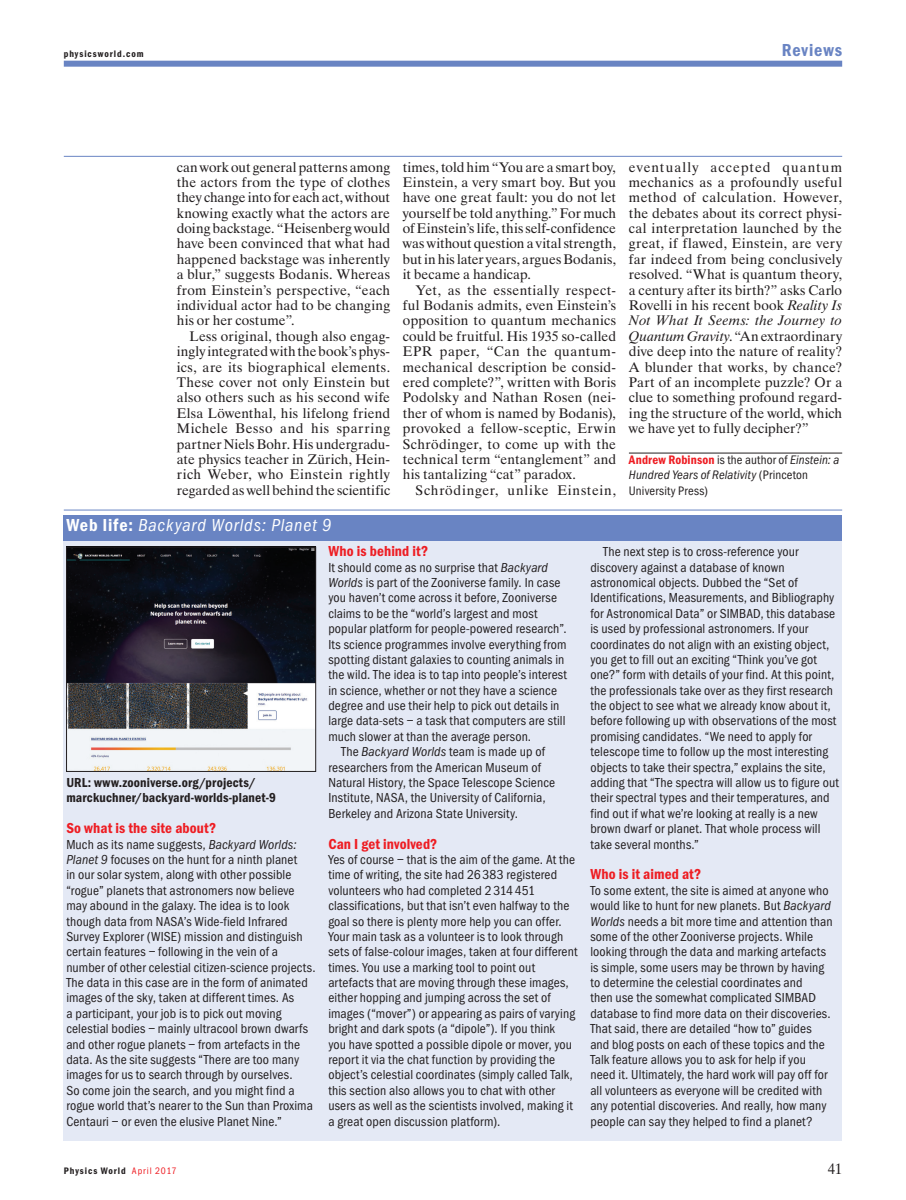
<style>
.page{position:relative;width:906px;height:1200px;background:#fff}
.page>*{position:absolute;margin:0;border:0;box-sizing:border-box;transform-origin:0 0}
.BoxHead{font:italic 18px "Franklin Got Cd Io P";letter-spacing:.045em;color:#fff}
.RunningHeadOutside{font:600 18px "Franklin Got Cd Io P";letter-spacing:.05em;color:#6984c3}
.BoxCrossHeadRed{font:600 15px "Franklin Got Cd Io P";letter-spacing:.005em;color:#ee1d23}
.Folio{font:15px "Dutch 801 BT";color:#231f20}
.t1{font:13.8px/15.3px "Dutch 801 BT";letter-spacing:.01em;color:#231f20;text-align:justify}
.t2{font:13.8px "Dutch 801 BT";letter-spacing:.055em;color:#231f20}
.BoxBodyLeft{font:13.5px/15.3px "Franklin Got Cd Io P";letter-spacing:.01em;color:#231f20}
.BoxNormal{font:13.5px/15.5px "Franklin Got Cd Io P";letter-spacing:.01em;color:#231f20}
.BoxBodyLeft-2{font:600 13.5px/15.3px "Franklin Got Cd Io P";letter-spacing:.01em;color:#231f20}
.Biog{font:12.75px/15.3px "Franklin Got Cd Io P";letter-spacing:.02em;color:#231f20}
.Footer{font:600 9.75px "Franklin Got Cd Io P";letter-spacing:.1em;color:#231f20}
.RunningHeadInside{font:600 9.75px "Franklin Got Cd Io P";letter-spacing:.1em;color:#231f20}
.s1{font-weight:600;font-style:normal}
.s2{font-style:italic}
.s3{font-weight:600;color:#ee1d23}
.s4{font-weight:400;color:#ee1d23}
</style>
<div class="page">
<div style="left:64px;top:61px;width:778px;height:6px;background:#6984c3"></div>
<hr style="left:64px;top:156px;width:778px;height:1px;background:#6984c3">
<hr style="left:629px;top:452px;width:213px;height:1px;background:#231f20">
<div style="left:64px;top:525px;width:778px;height:615px;background:#e4e9f5"></div>
<img style="left:68px;top:549px;width:246px;height:220px">
<div style="left:66px;top:547px;width:250px;height:224px;border:1px solid #231f20"></div>
<div style="left:64px;top:515px;width:778px;height:25px;background:#6984c3"></div>
<hr style="left:64px;top:509px;width:778px;height:1px;background:#6984c3">
<p class="RunningHeadInside" style="left:64px;top:48px;width:81px">physicsworld.com</p>
<p class="RunningHeadOutside" style="left:782px;top:40px;width:62px">Reviews</p>
<p class="t1" style="left:177px;top:159px;width:215px">can work out general patterns among the actors from the type of clothes they change into for each act, without knowing exactly what the actors are doing backstage. “Heisenberg would have been convinced that what had happened backstage was inherently a blur,” suggests Bodanis. Whereas from Einstein’s perspective, “each individual actor had to be changing his or her costume”.</p>
<p class="t1" style="left:177px;top:328px;width:215px;text-indent:13px">Less original, though also engag&shy;ingly integrated with the book’s phys&shy;ics, are its biographical elements.<br>These cover not only Einstein but also others such as his second wife Elsa Löwenthal, his lifelong friend Michele Besso and his sparring partner Niels Bohr. His undergradu&shy;ate physics teacher in Zürich, Hein&shy;rich Weber, who Einstein rightly regarded as well behind the scientific</p>
<p class="BoxHead" style="left:66px;top:515px;width:267px"><span class="s1">Web life:</span> Backyard Worlds: Planet 9</p>
<p class="t1" style="left:403px;top:159px;width:215px">times, told him “You are a smart boy, Einstein, a very smart boy. But you have one great fault: you do not let yourself be told anything.” For much of Einstein’s life, this self-confidence was without question a vital strength, but in his later years, argues Bodanis, it became a handicap.</p>
<p class="t1" style="left:403px;top:282px;width:215px;text-indent:13px">Yet, as the essentially respect&shy;ful Bodanis admits, even Einstein’s opposition to quantum mechanics could be fruitful. His 1935 so-called EPR paper, “Can the quantum&shy;mechanical description be consid&shy;ered complete?”, written with Boris Podolsky and Nathan Rosen (nei&shy;ther of whom is named by Bodanis), provoked a fellow-sceptic, Erwin Schrödinger, to come up with the technical term “entanglement” and his tantalizing “cat” paradox.</p>
<p class="t2" style="left:415px;top:481px;width:202px">Schrödinger, unlike Einstein,</p>
<p class="t1" style="left:629px;top:159px;width:215px">eventually accepted quantum mechanics as a profoundly useful method of calculation. However, the debates about its correct physi&shy;cal interpretation launched by the great, if flawed, Einstein, are very far indeed from being conclusively resolved. “What is quantum theory, a century after its birth?” asks Carlo Rovelli in his recent book <span class="s2">Reality Is Not What It Seems: the Journey to Quantum Gravity</span>. “An extraordinary dive deep into the nature of reality?<br>A blunder that works, by chance?<br>Part of an incomplete puzzle? Or a clue to something profound regard&shy;ing the structure of the world, which we have yet to fully decipher?”</p>
<p class="Biog" style="left:629px;top:452px;width:212px"><span class="s3">Andrew Robinson</span> is the author of <span class="s2">Einstein: a<br>Hundred Years of Relativity</span> (Princeton<br>University Press)</p>
<p class="BoxBodyLeft-2" style="left:66px;top:774px;width:211px">URL: www.zooniverse.org/projects/ marckuchner/backyard-worlds-planet-9</p>
<p class="BoxCrossHeadRed" style="left:66px;top:819px;width:151px">So what is the site about?</p>
<p class="BoxBodyLeft" style="left:66px;top:836px;width:251px">Much as its name suggests, <span class="s2">Backyard Worlds:<br>Planet 9</span> focuses on the hunt for a ninth planet<br>in our solar system, along with other possible “rogue” planets that astronomers now believe may abound in the galaxy. The idea is to look though data from NASA’s Wide-field Infrared Survey Explorer (WISE) mission and distinguish certain features – following in the vein of a number of other celestial citizen-science projects.<br>The data in this case are in the form of animated images of the sky, taken at different times. As<br>a participant, your job is to pick out moving celestial bodies – mainly ultracool brown dwarfs and other rogue planets – from artefacts in the data. As the site suggests “There are too many images for us to search through by ourselves.<br>So come join the search, and you might find a rogue world that’s nearer to the Sun than Proxima Centauri – or even the elusive Planet Nine.”</p>
<p class="BoxCrossHeadRed" style="left:328px;top:542px;width:101px">Who is behind it?</p>
<p class="BoxBodyLeft" style="left:328px;top:559px;width:240px">It should come as no surprise that <span class="s2">Backyard Worlds</span> is part of the Zooniverse family. In case you haven’t come across it before, Zooniverse claims to be the “world’s largest and most popular platform for people-powered research”.<br>Its science programmes involve everything from spotting distant galaxies to counting animals in the wild. The idea is to tap into people’s interest in science, whether or not they have a science degree and use their help to pick out details in large data-sets – a task that computers are still much slower at than the average person.</p>
<p class="BoxNormal" style="left:328px;top:744px;width:228px;text-indent:13px">The <span class="s2">Backyard Worlds</span> team is made up of researchers from the American Museum of Natural History, the Space Telescope Science Institute, NASA, the University of California, Berkeley and Arizona State University.</p>
<p class="BoxCrossHeadRed" style="left:328px;top:834px;width:110px">Can I get involved?</p>
<p class="BoxBodyLeft" style="left:328px;top:851px;width:251px">Yes of course – that is the aim of the game. At the time of writing, the site had 26383 registered volunteers who had completed 2314451 classifications, but that isn’t even halfway to the goal so there is plenty more help you can offer.<br>Your main task as a volunteer is to look through sets of false-colour images, taken at four different times. You use a marking tool to point out artefacts that are moving through these images, either hopping and jumping across the set of images (“mover”) or appearing as pairs of varying bright and dark spots (a “dipole”). If you think<br>you have spotted a possible dipole or mover, you report it via the chat function by providing the object’s celestial coordinates (simply called Talk, this section also allows you to chat with other users as well as the scientists involved, making it a great open discussion platform).</p>
<p class="BoxNormal" style="left:590px;top:544px;width:250px;text-indent:13px">The next step is to cross-reference your discovery against a database of known astronomical objects. Dubbed the “Set of Identifications, Measurements, and Bibliography for Astronomical Data” or SIMBAD, this database is used by professional astronomers. If your coordinates do not align with an existing object, you get to fill out an exciting “Think you’ve got one?” form with details of your find. At this point, the professionals take over as they first research the object to see what we already know about it, before following up with observations of the most promising candidates. “We need to apply for telescope time to follow up the most interesting objects to take their spectra,” explains the site, adding that “The spectra will allow us to figure out their spectral types and their temperatures, and find out if what we’re looking at really is a new brown dwarf or planet. That whole process will take several months.”</p>
<p class="BoxCrossHeadRed" style="left:590px;top:865px;width:112px">Who is it aimed at?</p>
<p class="BoxBodyLeft" style="left:590px;top:882px;width:244px">To some extent, the site is aimed at anyone who would like to hunt for new planets. But <span class="s2">Backyard Worlds</span> needs a bit more time and attention than some of the other Zooniverse projects. While looking through the data and marking artefacts is simple, some users may be thrown by having to determine the celestial coordinates and<br>then use the somewhat complicated SIMBAD database to find more data on their discoveries.<br>That said, there are detailed “how to” guides and blog posts on each of these topics and the Talk feature allows you to ask for help if you need it. Ultimately, the hard work will pay off for all volunteers as everyone will be credited with any potential discoveries. And really, how many people can say they helped to find a planet?</p>
<p class="Footer" style="left:64px;top:1165px;width:114px">Physics World <span class="s4">April 2017</span></p>
<p class="Folio" style="left:828px;top:1159px;width:16px">41</p>
</div>
